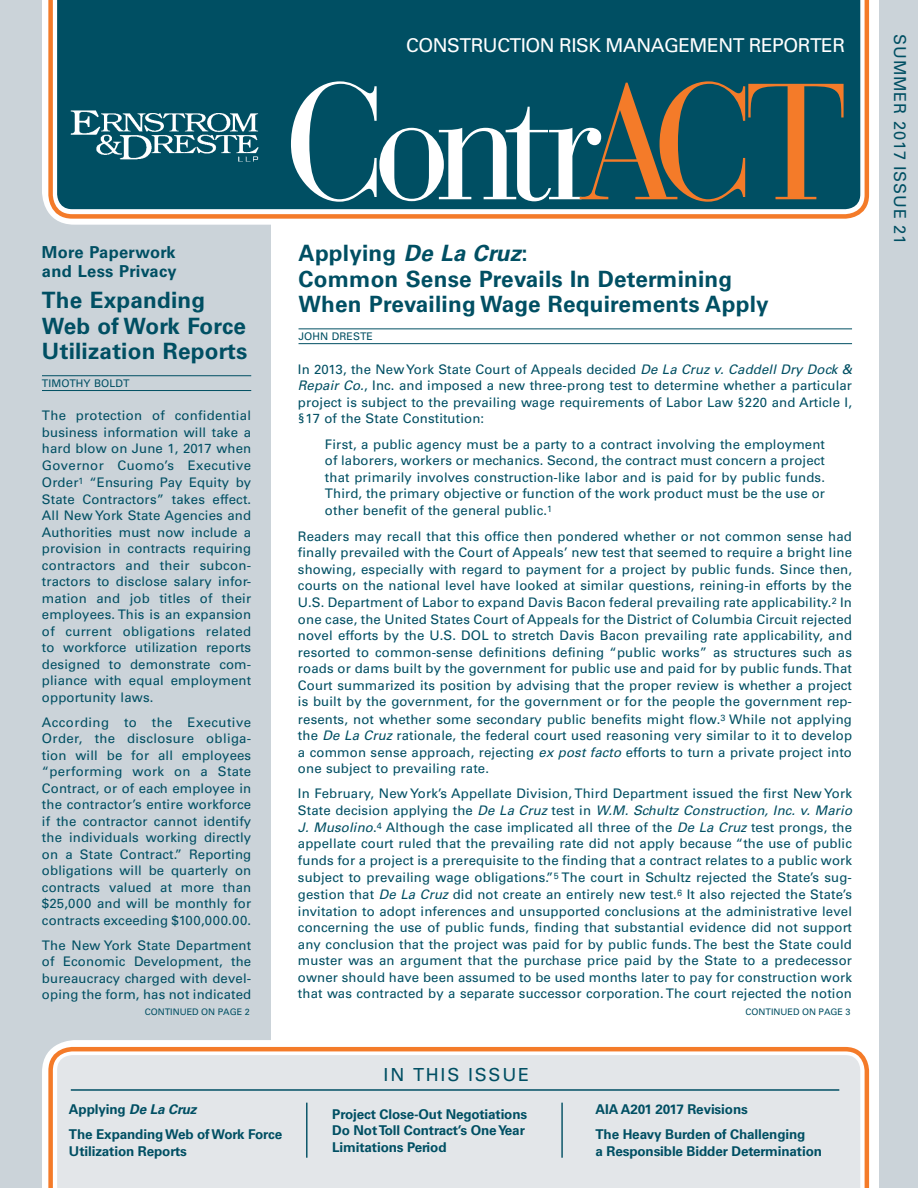
<style>
.page{position:relative;width:918px;height:1188px;background:#cbd3d9}
.page>*{position:absolute;margin:0;border:0;box-sizing:border-box;transform-origin:0 0}
.t1{font:174.3px "Bauer Bodoni BT";letter-spacing:-.065em;color:#fff;scale:.95 1}
.t2{font:700 22.5px/25.5px "Univers LT Std";letter-spacing:.01em;color:#004f63}
.t3{font:19.05px "Univers LT Std";letter-spacing:-.025em;color:#fff}
.t4{font:18px "Univers LT Std";letter-spacing:.1em;color:#004f63}
.t5{font:700 16.5px/19.5px "Univers LT Std";letter-spacing:.02em;color:#004f63}
.t6{font:16.5px "Univers LT Std";letter-spacing:.05em;color:#004f63}
.t7{font:700 13.5px/25.2px "Univers LT Std";letter-spacing:-.01em;color:#004f63}
.t8{font:13.2px/16.5px "Univers LT Std";letter-spacing:.01em;color:#004f63;text-align:justify}
.t9{font:10.5px "Univers LT Std";letter-spacing:.01em;color:#004f63}
.t10{font:9px "Univers LT Std";color:#004f63}
.s1{color:#f47b29}
.s2{font-style:italic}
</style>
<div class="page">
<div style="left:272px;top:0;width:607px;height:1188px;background:#fff"></div>
<svg style="left:42px;top:1040px;width:804px;height:148px"></svg>
<svg style="left:48px;top:1047px;width:821px;height:141px;background:#f7a167"></svg>
<div style="left:55px;top:1053px;width:808px;height:135px;background:#e3e6e9"></div>
<svg style="left:42px;top:0;width:230px;height:225px;background:#f9fafb"></svg>
<svg style="left:48px;top:0;width:821px;height:219px"></svg>
<div style="left:55px;top:0;width:808px;height:212px;background:#004f63"></div>
<hr style="left:42px;top:375px;width:209px;height:1px;background:#004f63">
<hr style="left:42px;top:390px;width:209px;height:1px;background:#004f63">
<hr style="left:71px;top:1089px;width:768px;height:2px;background:#004f63">
<img style="left:66px;top:103px;width:202px;height:62px">
<hr style="left:306px;top:1103px;width:1px;height:55px;background:#004f63">
<hr style="left:561px;top:1103px;width:2px;height:55px;background:#004f63">
<hr style="left:299px;top:328px;width:553px;height:1px;background:#004f63">
<hr style="left:299px;top:343px;width:553px;height:1px;background:#004f63">
<h3 class="t3" style="left:406px;top:33px;width:440px">CONSTRUCTION RISK MANAGEMENT REPORTER</h3>
<p class="t5" style="left:42px;top:242px;width:136px">More Paperwork and Less Privacy</p>
<h2 class="t2" style="left:42px;top:288px;width:207px">The Expanding<br>Web of Work Force<br>Utilization Reports</h2>
<p class="t9" style="left:42px;top:377px;width:89px">TIMOTHY BOLDT</p>
<p class="t8" style="left:42px;top:407px;width:211px">The protection of confidential business information will take a hard blow on June 1, 2017 when Governor Cuomo’s Executive Order<sup>1</sup> “Ensuring Pay Equity by State Contractors” takes effect.<br>All New York State Agencies and Authorities must now include a provision in contracts requiring contractors and their subcon&shy;tractors to disclose salary infor&shy;mation and job titles of their employees. This is an expansion of current obligations related to workforce utilization reports designed to demonstrate com&shy;pliance with equal employment opportunity laws.</p>
<p class="t8" style="left:42px;top:714px;width:211px">According to the Executive Order, the disclosure obliga&shy;tion will be for all employees “performing work on a State Contract, or of each employee in the contractor’s entire workforce if the contractor cannot identify the individuals working directly on a State Contract.” Reporting obligations will be quarterly on contracts valued at more than $25,000 and will be monthly for contracts exceeding $100,000.00.</p>
<p class="t8" style="left:42px;top:937px;width:211px">The New York State Department of Economic Development, the bureaucracy charged with devel&shy;oping the form, has not indicated</p>
<h1 class="t1" style="left:286px;top:36px;width:591px">Contr<span class="s1">ACT</span></h1>
<h2 class="t2" style="left:299px;top:241px;width:472px">Applying <span class="s2">De La Cruz</span>:<br>Common Sense Prevails In Determining<br>When Prevailing Wage Requirements Apply</h2>
<p class="t9" style="left:299px;top:330px;width:76px">JOHN DRESTE</p>
<p class="t8" style="left:298px;top:361px;width:556px">In 2013, the New York State Court of Appeals decided <span class="s2">De La Cruz v. Caddell Dry Dock &amp; Repair Co.</span>, Inc. and imposed a new three-prong test to determine whether a particular project is subject to the prevailing wage requirements of Labor Law §220 and Article I, §17 of the State Constitution:</p>
<p class="t8" style="left:325px;top:436px;width:502px">First, a public agency must be a party to a contract involving the employment of laborers, workers or mechanics. Second, the contract must concern a project that primarily involves construction-like labor and is paid for by public funds.<br>Third, the primary objective or function of the work product must be the use or other benefit of the general public.<sup>1</sup></p>
<p class="t8" style="left:298px;top:528px;width:556px">Readers may recall that this office then pondered whether or not common sense had finally prevailed with the Court of Appeals’ new test that seemed to require a bright line showing, especially with regard to payment for a project by public funds. Since then, courts on the national level have looked at similar questions, reining-in efforts by the U.S. Department of Labor to expand Davis Bacon federal prevailing rate applicability.<sup>2</sup> In one case, the United States Court of Appeals for the District of Columbia Circuit rejected novel efforts by the U.S. DOL to stretch Davis Bacon prevailing rate applicability, and resorted to common-sense definitions defining “public works” as structures such as roads or dams built by the government for public use and paid for by public funds. That Court summarized its position by advising that the proper review is whether a project is built by the government, for the government or for the people the government rep&shy;resents, not whether some secondary public benefits might flow.<sup>3</sup> While not applying the <span class="s2">De La Cruz</span> rationale, the federal court used reasoning very similar to it to develop a common sense approach, rejecting <span class="s2">ex post facto</span> efforts to turn a private project into one subject to prevailing rate.</p>
<p class="t8" style="left:298px;top:785px;width:556px">In February, New York’s Appellate Division, Third Department issued the first New York State decision applying the <span class="s2">De La Cruz</span> test in <span class="s2">W.M. Schultz Construction, Inc. v. Mario J. Musolino</span>.<sup>4</sup> Although the case implicated all three of the <span class="s2">De La Cruz</span> test prongs, the appellate court ruled that the prevailing rate did not apply because “the use of public funds for a project is a prerequisite to the finding that a contract relates to a public work subject to prevailing wage obligations.”<sup>5</sup> The court in Schultz rejected the State’s sug&shy;gestion that <span class="s2">De La Cruz</span> did not create an entirely new test.<sup>6</sup> It also rejected the State’s invitation to adopt inferences and unsupported conclusions at the administrative level concerning the use of public funds, finding that substantial evidence did not support any conclusion that the project was paid for by public funds. The best the State could muster was an argument that the purchase price paid by the State to a predecessor owner should have been assumed to be used months later to pay for construction work that was contracted by a separate successor corporation. The court rejected the notion</p>
<p class="t10" style="left:145px;top:1006px;width:107px">CONTINUED ON PAGE 2</p>
<p class="t10" style="left:746px;top:1006px;width:107px">CONTINUED ON PAGE 3</p>
<p class="t7" style="left:69px;top:1097px;width:215px">Applying <span class="s2">De La Cruz<br></span>The Expanding Web of Work Force</p>
<p class="t7" style="left:69px;top:1139px;width:120px">Utilization Reports</p>
<h3 class="t4" style="left:384px;top:1064px;width:147px">IN THIS ISSUE</h3>
<p class="t7" style="left:332px;top:1106px;width:197px;line-height:16.5px">Project Close-Out Negotiations<br>Do Not Toll Contract’s One Year<br>Limitations Period</p>
<p class="t7" style="left:595px;top:1097px;width:211px">AIA A201 2017 Revisions<br>The Heavy Burden of Challenging</p>
<p class="t7" style="left:595px;top:1139px;width:228px">a Responsible Bidder Determination</p>
<p class="t6" style="left:910px;top:34px;width:212px;rotate:90deg">SUMMER 2017 ISSUE 21</p>
</div>
